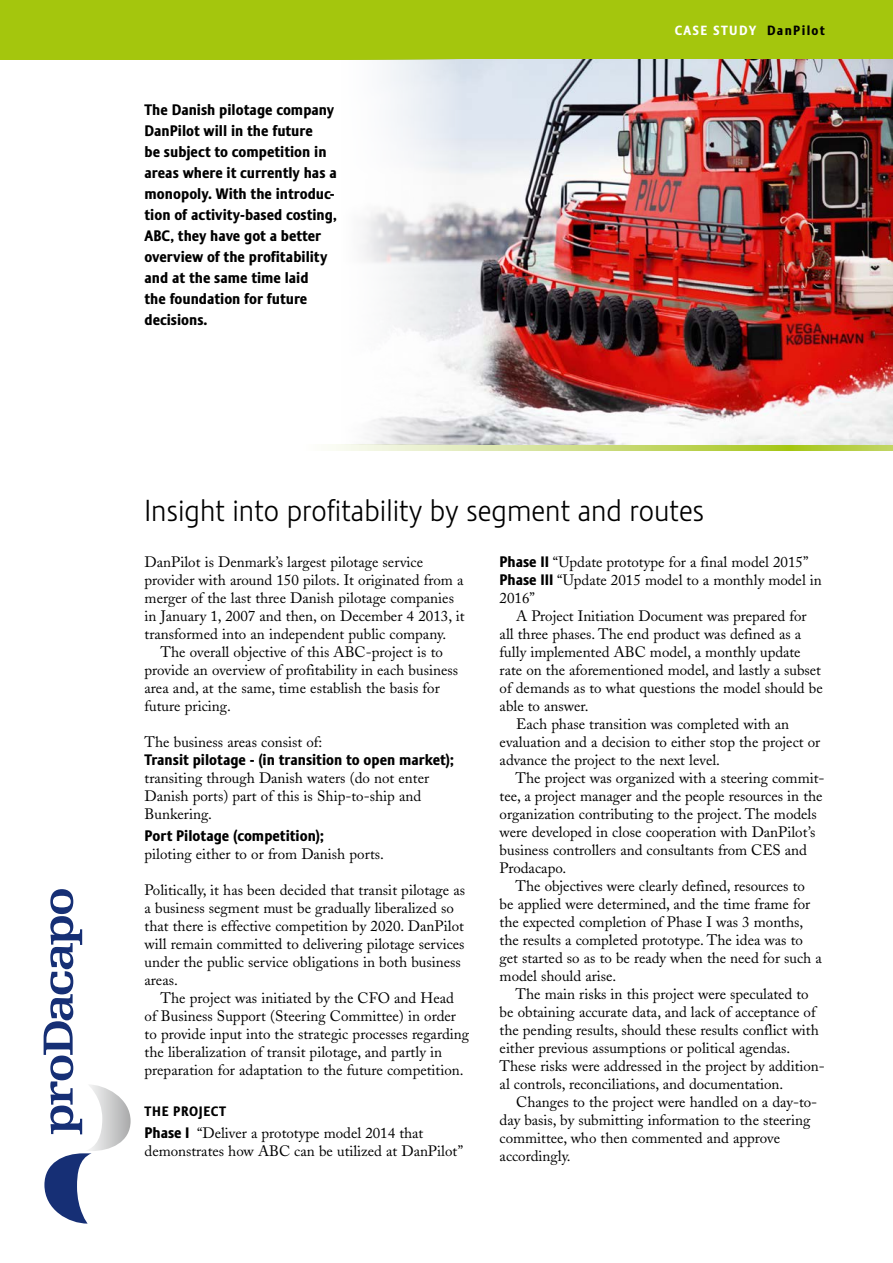
<style>
.page{position:relative;width:893px;height:1263px;background:#fff}
.page>*{position:absolute;margin:0;border:0;box-sizing:border-box;transform-origin:0 0}
.t1{font:300 30px "Stalemate LF";color:#000}
.t2{font:15px/18px "Adobe Caslon";color:#000}
.t3{font:800 15px/21px "Stalemate";color:#000}
.t4{font:800 13.5px "Stalemate";letter-spacing:.045em;color:#000}
.t5{font:800 13.2px "Stalemate";letter-spacing:.1em;color:#fff}
.s1{color:#000}
.s2{font-family:"Stalemate";font-weight:800}
</style>
<div class="page">
<svg style="left:789px;top:444px;width:104px;height:7px"></svg>
<svg style="left:330px;top:444px;width:459px;height:7px;background:#d3e09a"></svg>
<div style="left:0;top:0;width:893px;height:60px;background:#a4c60d"></div>
<svg style="left:44px;top:889px;width:87px;height:334px"></svg>
<img style="left:361px;top:60px;width:532px;height:384px">
<p class="t3" style="left:145px;top:99px;width:194px">The Danish pilotage company<br>DanPilot will in the future<br>be subject to competition in areas where it currently has a monopoly. With the introduc&shy;tion of activity-based costing,<br>ABC, they have got a better overview of the profitability and at the same time laid<br>the foundation for future decisions.</p>
<p class="t5" style="left:675px;top:23px;width:152px">CASE STUDY <span class="s1">DanPilot</span></p>
<h1 class="t1" style="left:145px;top:493px;width:561px">Insight into profitability by segment and routes</h1>
<p class="t2" style="left:145px;top:553px;width:321px">DanPilot is Denmark’s largest pilotage service provider with around 150 pilots. It originated from a merger of the last three Danish pilotage companies in January 1, 2007 and then, on December 4 2013, it transformed into an independent public company.</p>
<p class="t2" style="left:145px;top:643px;width:315px;text-indent:16px">The overall objective of this ABC-project is to provide an overview of profitability in each business area and, at the same, time establish the basis for future pricing.</p>
<p class="t2" style="left:145px;top:733px;width:179px">The business areas consist of:</p>
<p class="t3" style="left:145px;top:749px;width:311px">Transit pilotage - (in transition to open market);</p>
<p class="t2" style="left:145px;top:769px;width:286px">transiting through Danish waters (do not enter<br>Danish ports) part of this is Ship-to-ship and<br>Bunkering.</p>
<p class="t3" style="left:145px;top:825px;width:181px">Port Pilotage (competition);</p>
<p class="t2" style="left:145px;top:845px;width:241px">piloting either to or from Danish ports.</p>
<p class="t2" style="left:145px;top:881px;width:322px">Politically, it has been decided that transit pilotage as a business segment must be gradually liberalized so that there is effective competition by 2020. DanPilot will remain committed to delivering pilotage services under the public service obligations in both business areas.</p>
<p class="t2" style="left:145px;top:989px;width:326px;text-indent:16px">The project was initiated by the CFO and Head of Business Support (Steering Committee) in order to provide input into the strategic processes regarding the liberalization of transit pilotage, and partly in preparation for adaptation to the future competition.</p>
<p class="t4" style="left:145px;top:1103px;width:83px">THE PROJECT</p>
<p class="t2" style="left:145px;top:1124px;width:320px"><span class="s2">Phase I</span> “Deliver a prototype model 2014 that demonstrates how ABC can be utilized at DanPilot”</p>
<p class="t2" style="left:500px;top:553px;width:324px"><span class="s2">Phase II</span> “Update prototype for a final model 2015”<br><span class="s2">Phase III</span> “Update 2015 model to a monthly model in<br>2016”</p>
<p class="t2" style="left:516px;top:607px;width:292px">A Project Initiation Document was prepared for</p>
<p class="t2" style="left:500px;top:625px;width:303px">all three phases. The end product was defined as a</p>
<p class="t2" style="left:500px;top:643px;width:303px">fully implemented ABC model, a monthly update</p>
<p class="t2" style="left:500px;top:661px;width:323px">rate on the aforementioned model, and lastly a subset</p>
<p class="t2" style="left:500px;top:679px;width:325px">of demands as to what questions the model should be</p>
<p class="t2" style="left:500px;top:697px;width:90px">able to answer.</p>
<p class="t2" style="left:516px;top:715px;width:274px">Each phase transition was completed with an</p>
<p class="t2" style="left:500px;top:733px;width:322px">evaluation and a decision to either stop the project or</p>
<p class="t2" style="left:500px;top:751px;width:222px">advance the project to the next level.</p>
<p class="t2" style="left:516px;top:769px;width:309px">The project was organized with a steering commit-</p>
<p class="t2" style="left:500px;top:787px;width:324px">tee, a project manager and the people resources in the</p>
<p class="t2" style="left:500px;top:805px;width:319px">organization contributing to the project. The models</p>
<p class="t2" style="left:500px;top:823px;width:317px">were developed in close cooperation with DanPilot’s</p>
<p class="t2" style="left:500px;top:841px;width:309px">business controllers and consultants from CES and</p>
<p class="t2" style="left:500px;top:859px;width:68px">Prodacapo.</p>
<p class="t2" style="left:516px;top:877px;width:291px">The objectives were clearly defined, resources to</p>
<p class="t2" style="left:500px;top:895px;width:312px">be applied were determined, and the time frame for</p>
<p class="t2" style="left:500px;top:913px;width:305px">the expected completion of Phase I was 3 months,</p>
<p class="t2" style="left:500px;top:931px;width:305px">the results a completed prototype. The idea was to</p>
<p class="t2" style="left:500px;top:949px;width:324px">get started so as to be ready when the need for such a</p>
<p class="t2" style="left:500px;top:967px;width:118px">model should arise.</p>
<p class="t2" style="left:516px;top:985px;width:295px">The main risks in this project were speculated to</p>
<p class="t2" style="left:500px;top:1003px;width:318px">be obtaining accurate data, and lack of acceptance of</p>
<p class="t2" style="left:500px;top:1021px;width:321px">the pending results, should these results conflict with</p>
<p class="t2" style="left:500px;top:1039px;width:292px">either previous assumptions or political agendas.</p>
<p class="t2" style="left:500px;top:1057px;width:325px">These risks were addressed in the project by addition-</p>
<p class="t2" style="left:500px;top:1075px;width:285px">al controls, reconciliations, and documentation.</p>
<p class="t2" style="left:516px;top:1093px;width:302px">Changes to the project were handled on a day-to-</p>
<p class="t2" style="left:500px;top:1111px;width:312px">day basis, by submitting information to the steering</p>
<p class="t2" style="left:500px;top:1129px;width:282px">committee, who then commented and approve</p>
<p class="t2" style="left:500px;top:1147px;width:73px">accordingly.</p>
</div>
